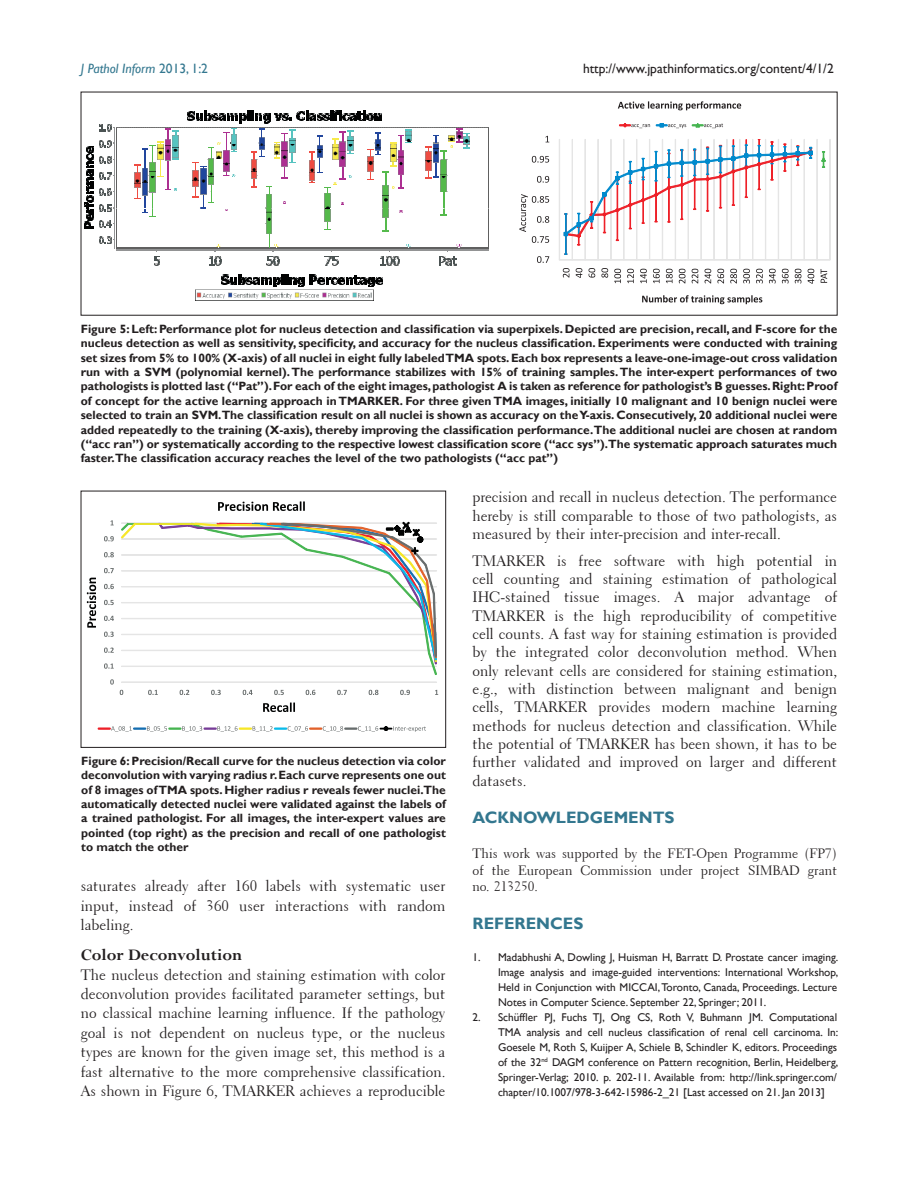
<style>
.page{position:relative;width:918px;height:1188px;background:#fff}
.page>*{position:absolute;margin:0;border:0;box-sizing:border-box;transform-origin:0 0}
.t1{font:700 18px "Perpetua";color:#231f20}
.t2{font:700 16.5px "Gill Sans";color:#33778f}
.TX{font:15px/18.3px "Transitional 521 BT Roman A";letter-spacing:-.005em;color:#231f20;text-align:justify}
.ACK_TX{font:13.5px/16.8px "Transitional 521 BT Roman A";color:#231f20;text-align:justify}
.t3{font:13.5px "Gill Sans";color:#231f20}
.t4{font:italic 13.5px "Gill Sans";color:#33778f}
.FGC{font:700 12px/14.4px "Gill Sans";color:#231f20;text-align:justify}
.Reference{font:11.25px/15px "Gill Sans";color:#231f20;text-align:justify}
.s1{font-style:normal}
</style>
<div class="page">
<img style="left:196px;top:290px;width:178px;height:11px">
<svg style="left:310px;top:275px;width:73px;height:12px"></svg>
<svg style="left:222px;top:274px;width:82px;height:13px"></svg>
<svg style="left:84px;top:111px;width:405px;height:155px"></svg>
<hr style="left:572px;top:139px;width:1px;height:121px;background:#e5e5e5">
<hr style="left:585px;top:139px;width:1px;height:121px;background:#e5e5e5">
<hr style="left:598px;top:139px;width:1px;height:121px;background:#e5e5e5">
<hr style="left:611px;top:139px;width:1px;height:121px;background:#e5e5e5">
<hr style="left:624px;top:139px;width:1px;height:121px;background:#e5e5e5">
<div style="left:637px;top:139px;width:1px;height:121px;background:#e5e5e5;border:1px solid #e5e5e5"></div>
<hr style="left:649px;top:139px;width:1px;height:121px;background:#e5e5e5">
<hr style="left:662px;top:139px;width:1px;height:121px;background:#e5e5e5">
<hr style="left:675px;top:139px;width:1px;height:121px;background:#e5e5e5">
<hr style="left:688px;top:139px;width:1px;height:121px;background:#e5e5e5">
<hr style="left:701px;top:139px;width:1px;height:121px;background:#e5e5e5">
<hr style="left:714px;top:139px;width:1px;height:121px;background:#e5e5e5">
<hr style="left:727px;top:139px;width:1px;height:121px;background:#e5e5e5">
<div style="left:740px;top:139px;width:1px;height:121px;background:#e5e5e5;border:1px solid #e5e5e5"></div>
<hr style="left:752px;top:139px;width:1px;height:121px;background:#e5e5e5">
<hr style="left:765px;top:139px;width:1px;height:121px;background:#e5e5e5">
<hr style="left:778px;top:139px;width:1px;height:121px;background:#e5e5e5">
<hr style="left:791px;top:139px;width:1px;height:121px;background:#e5e5e5">
<hr style="left:804px;top:139px;width:1px;height:121px;background:#e5e5e5">
<hr style="left:817px;top:139px;width:1px;height:121px;background:#e5e5e5">
<hr style="left:830px;top:139px;width:1px;height:121px;background:#e5e5e5">
<div style="left:559px;top:139px;width:1px;height:121px;border:1px solid #e5e5e5"></div>
<div style="left:559px;top:260px;width:271px;height:1px;border:1px solid #e5e5e5"></div>
<svg style="left:564px;top:139px;width:249px;height:116px"></svg>
<svg style="left:822px;top:151px;width:4px;height:17px"></svg>
<svg style="left:537px;top:256px;width:12px;height:7px"></svg>
<svg style="left:537px;top:176px;width:12px;height:7px"></svg>
<svg style="left:532px;top:156px;width:17px;height:7px"></svg>
<svg style="left:563px;top:268px;width:7px;height:10px"></svg>
<svg style="left:576px;top:268px;width:6px;height:10px"></svg>
<svg style="left:589px;top:268px;width:6px;height:10px"></svg>
<svg style="left:601px;top:268px;width:7px;height:10px"></svg>
<svg style="left:614px;top:269px;width:7px;height:14px"></svg>
<svg style="left:627px;top:269px;width:7px;height:14px"></svg>
<svg style="left:640px;top:269px;width:7px;height:14px"></svg>
<svg style="left:653px;top:269px;width:7px;height:14px"></svg>
<svg style="left:666px;top:269px;width:7px;height:14px"></svg>
<svg style="left:679px;top:269px;width:6px;height:14px"></svg>
<svg style="left:692px;top:269px;width:6px;height:14px"></svg>
<svg style="left:705px;top:269px;width:6px;height:14px"></svg>
<svg style="left:717px;top:269px;width:7px;height:14px"></svg>
<svg style="left:730px;top:269px;width:7px;height:14px"></svg>
<svg style="left:743px;top:269px;width:7px;height:15px"></svg>
<svg style="left:756px;top:269px;width:7px;height:15px"></svg>
<svg style="left:769px;top:269px;width:7px;height:15px"></svg>
<svg style="left:782px;top:269px;width:7px;height:15px"></svg>
<svg style="left:795px;top:269px;width:6px;height:15px"></svg>
<svg style="left:808px;top:269px;width:6px;height:15px"></svg>
<svg style="left:821px;top:269px;width:6px;height:14px"></svg>
<svg style="left:519px;top:194px;width:30px;height:49px"></svg>
<svg style="left:642px;top:295px;width:120px;height:9px"></svg>
<svg style="left:618px;top:101px;width:123px;height:9px"></svg>
<svg style="left:619px;top:123px;width:31px;height:6px"></svg>
<svg style="left:656px;top:124px;width:30px;height:5px"></svg>
<svg style="left:692px;top:123px;width:31px;height:6px"></svg>
<hr style="left:121px;top:666px;width:316px;height:1px;background:#e5e5e5">
<div style="left:121px;top:682px;width:316px;height:1px;border:1px solid #e5e5e5"></div>
<svg style="left:122px;top:665px;width:315px;height:10px"></svg>
<svg style="left:121px;top:523px;width:38px;height:128px"></svg>
<svg style="left:159px;top:522px;width:278px;height:143px"></svg>
<svg style="left:110px;top:679px;width:4px;height:6px"></svg>
<svg style="left:104px;top:663px;width:10px;height:6px"></svg>
<svg style="left:104px;top:648px;width:10px;height:5px"></svg>
<svg style="left:104px;top:632px;width:10px;height:5px"></svg>
<svg style="left:104px;top:616px;width:10px;height:5px"></svg>
<svg style="left:104px;top:600px;width:10px;height:5px"></svg>
<svg style="left:104px;top:584px;width:10px;height:5px"></svg>
<svg style="left:104px;top:568px;width:10px;height:5px"></svg>
<svg style="left:104px;top:552px;width:10px;height:5px"></svg>
<svg style="left:104px;top:536px;width:10px;height:5px"></svg>
<svg style="left:120px;top:690px;width:3px;height:5px"></svg>
<svg style="left:148px;top:690px;width:10px;height:5px"></svg>
<svg style="left:180px;top:690px;width:9px;height:5px"></svg>
<svg style="left:211px;top:690px;width:10px;height:5px"></svg>
<svg style="left:243px;top:690px;width:10px;height:5px"></svg>
<svg style="left:274px;top:690px;width:10px;height:5px"></svg>
<svg style="left:306px;top:690px;width:9px;height:5px"></svg>
<svg style="left:337px;top:690px;width:10px;height:5px"></svg>
<svg style="left:369px;top:690px;width:9px;height:5px"></svg>
<svg style="left:400px;top:690px;width:10px;height:5px"></svg>
<svg style="left:435px;top:690px;width:3px;height:5px"></svg>
<svg style="left:87px;top:578px;width:9px;height:50px"></svg>
<svg style="left:263px;top:703px;width:32px;height:9px"></svg>
<svg style="left:218px;top:501px;width:87px;height:10px"></svg>
<svg style="left:98px;top:726px;width:328px;height:6px"></svg>
<div style="left:81px;top:491px;width:365px;height:257px;border:1px solid #231f20"></div>
<p class="t4" style="left:81px;top:61px;width:129px">J Pathol Inform <span class="s1">2013, 1:2</span></p>
<p class="t3" style="left:583px;top:61px;width:252px">http://www.jpathinformatics.org/content/4/1/2</p>
<p class="FGC" style="left:81px;top:322px;width:758px">Figure 5: Left: Performance plot for nucleus detection and classification via superpixels. Depicted are precision, recall, and F-score for the nucleus detection as well as sensitivity, specificity, and accuracy for the nucleus classification. Experiments were conducted with training set sizes from 5% to 100% (X-axis) of all nuclei in eight fully labeled TMA spots. Each box represents a leave-one-image-out cross validation run with a SVM (polynomial kernel). The performance stabilizes with 15% of training samples. The inter-expert performances of two pathologists is plotted last (“Pat”). For each of the eight images, pathologist A is taken as reference for pathologist’s B guesses. Right: Proof of concept for the active learning approach in TMARKER. For three given TMA images, initially 10 malignant and 10 benign nuclei were selected to train an SVM.The classification result on all nuclei is shown as accuracy on the Y-axis. Consecutively, 20 additional nuclei were added repeatedly to the training (X-axis), thereby improving the classification performance.The additional nuclei are chosen at random (“acc ran”) or systematically according to the respective lowest classification score (“acc sys”).The systematic approach saturates much faster.The classification accuracy reaches the level of the two pathologists (“acc pat”)</p>
<p class="FGC" style="left:81px;top:754px;width:366px">Figure 6: Precision/Recall curve for the nucleus detection via color deconvolution with varying radius r. Each curve represents one out of 8 images of TMA spots. Higher radius r reveals fewer nuclei.The automatically detected nuclei were validated against the labels of a trained pathologist. For all images, the inter-expert values are pointed (top right) as the precision and recall of one pathologist to match the other</p>
<p class="TX" style="left:81px;top:877px;width:366px;line-height:19.4px">saturates already after 160 labels with systematic user input, instead of 360 user interactions with random labeling.</p>
<h2 class="t1" style="left:81px;top:944px;width:163px">Color Deconvolution</h2>
<p class="TX" style="left:81px;top:965px;width:366px;line-height:19.4px">The nucleus detection and staining estimation with color deconvolution provides facilitated parameter settings, but no classical machine learning influence. If the pathology goal is not dependent on nucleus type, or the nucleus types are known for the given image set, this method is a fast alternative to the more comprehensive classification.<br>As shown in Figure 6, TMARKER achieves a reproducible</p>
<p class="TX" style="left:472px;top:488px;width:366px">precision and recall in nucleus detection. The performance hereby is still comparable to those of two pathologists, as measured by their inter‑precision and inter‑recall.</p>
<p class="TX" style="left:472px;top:552px;width:366px">TMARKER is free software with high potential in cell counting and staining estimation of pathological IHC‑stained tissue images. A major advantage of TMARKER is the high reproducibility of competitive cell counts. A fast way for staining estimation is provided by the integrated color deconvolution method. When only relevant cells are considered for staining estimation, e.g., with distinction between malignant and benign cells, TMARKER provides modern machine learning methods for nucleus detection and classification. While the potential of TMARKER has been shown, it has to be further validated and improved on larger and different datasets.</p>
<h1 class="t2" style="left:472px;top:807px;width:204px">ACKNOWLEDGEMENTS</h1>
<p class="ACK_TX" style="left:472px;top:845px;width:366px">This work was supported by the FET‑Open Programme (FP7) of the European Commission under project SIMBAD grant no. 213250.</p>
<h1 class="t2" style="left:472px;top:913px;width:112px">REFERENCES</h1>
<p class="Reference" style="left:498px;top:950px;width:342px;text-indent:-26px">1. Madabhushi A, Dowling J, Huisman H, Barratt D. Prostate cancer imaging.<br>Image analysis and image‑guided interventions: International Workshop, Held in Conjunction with MICCAI, Toronto, Canada, Proceedings. Lecture Notes in Computer Science. September 22, Springer; 2011.</p>
<p class="Reference" style="left:498px;top:1010px;width:342px;text-indent:-26px">2. Schüffler PJ, Fuchs TJ, Ong CS, Roth V, Buhmann JM. Computational TMA analysis and cell nucleus classification of renal cell carcinoma. In:<br>Goesele M, Roth S, Kuijper A, Schiele B, Schindler K, editors. Proceedings of the 32<sup>nd</sup> DAGM conference on Pattern recognition, Berlin, Heidelberg, Springer‑Verlag; 2010. p. 202‑11. Available from: http://link.springer.com/ chapter/10.1007/978‑3‑642‑15986‑2_21 [Last accessed on 21. Jan 2013]</p>
</div>
